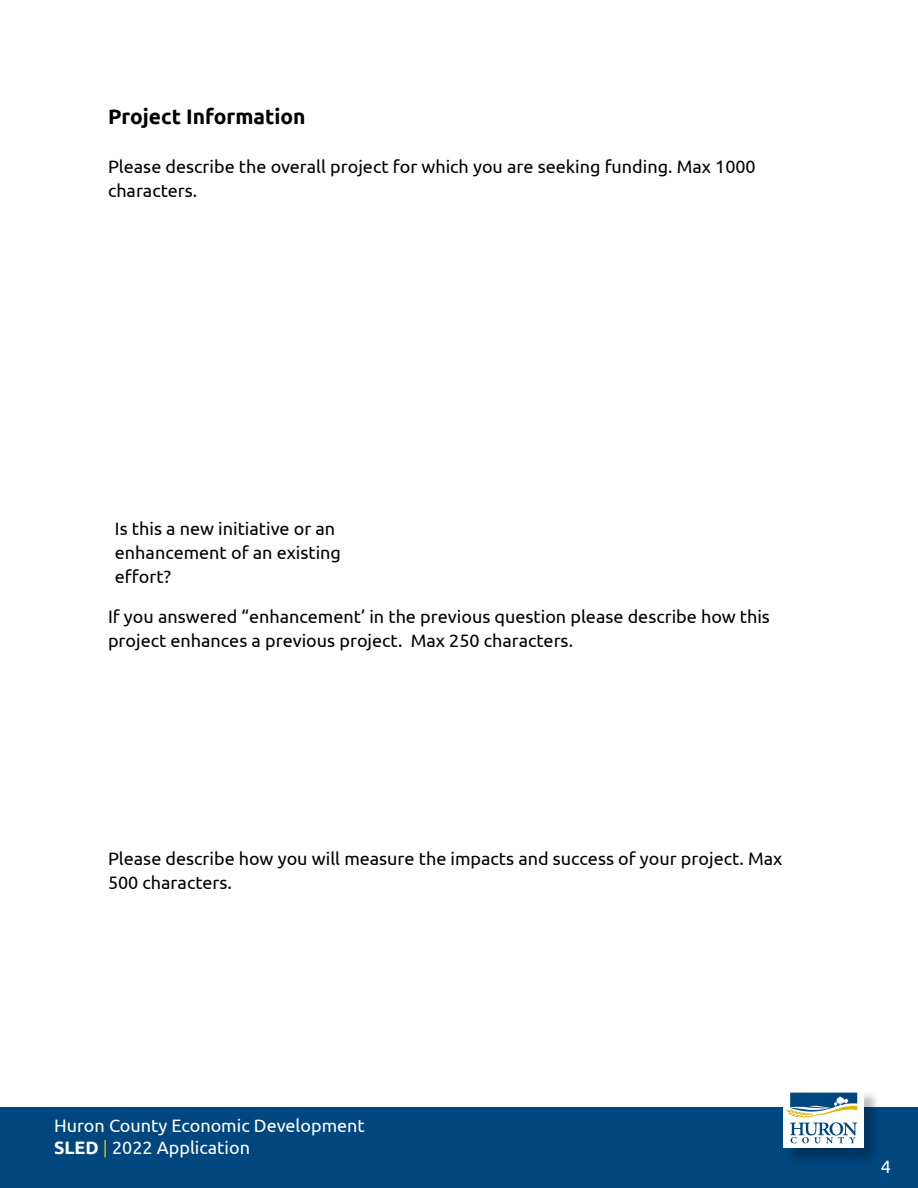
<style>
.page{position:relative;width:918px;height:1188px;background:#fff}
.page>*{position:absolute;margin:0;border:0;box-sizing:border-box;transform-origin:0 0}
.Heading_03{font:700 21px "Ubuntu";color:#000}
.Body{font:18px/24px "Ubuntu";color:#000}
.t1{font:18px/21.6px "Ubuntu";color:#fff}
.s1{font-weight:700}
.s2{color:#deb407}
</style>
<div class="page">
<div style="left:0;top:1107px;width:918px;height:81px;background:#00467f"></div>
<div style="left:786px;top:1090px;width:95px;height:75px;background:#000;opacity:.25"></div>
<div style="left:783px;top:1088px;width:81px;height:60px;background:#fff"></div>
<svg style="left:786px;top:1093px;width:71px;height:50px"></svg>
<p class="Heading_03" style="left:108px;top:104px;width:199px">Project Information</p>
<p class="Body" style="left:108px;top:155px;width:649px">Please describe the overall project for which you are seeking funding. Max 1000 characters.</p>
<p class="Body" style="left:115px;top:516px;width:228px">Is this a new initiative or an enhancement of an existing effort?</p>
<p class="Body" style="left:108px;top:604px;width:663px">If you answered “enhancement’ in the previous question please describe how this project enhances a previous project. Max 250 characters.</p>
<p class="Body" style="left:108px;top:846px;width:676px">Please describe how you will measure the impacts and success of your project. Max<br>500 characters.</p>
<p class="t1" style="left:54px;top:1114px;width:312px">Huron County Economic Development<br><span class="s1">SLED</span> <span class="s2">|</span> 2022 Application</p>
<p class="t1" style="left:881px;top:1156px;width:12px">4</p>
</div>
